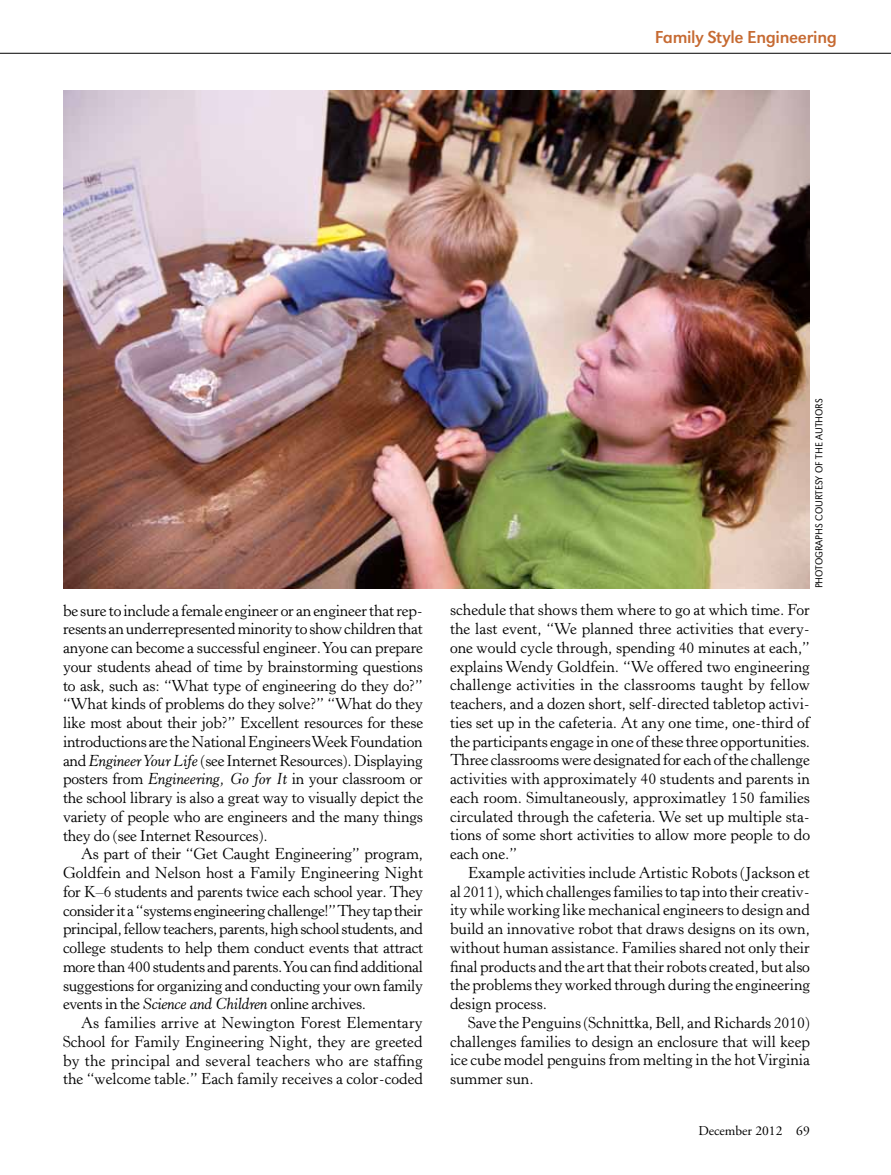
<style>
.page{position:relative;width:891px;height:1175px;background:#fff}
.page>*{position:absolute;margin:0;border:0;box-sizing:border-box;transform-origin:0 0}
.t1{font:18px "URW Grotesk TOT";letter-spacing:-.02em;color:#c66a32}
.t2{font:15.75px/18.8px "Horley Old Style MT Std";color:#000;text-align:justify}
.t3{font:13.5px "Adobe Garamond Pro";color:#000}
.t4{font:10.5px "URW Grotesk TOT Lig Nar";color:#000}
.s1{font-style:italic}
</style>
<div class="page">
<hr style="left:0;top:53px;width:891px;height:1px;background:#000">
<img style="left:63px;top:90px;width:747px;height:498px">
<p class="t1" style="left:655px;top:27px;width:184px">Family Style Engineering</p>
<p class="t2" style="left:63px;top:601px;width:362px">be sure to include a female engineer or an engineer that rep&shy;resents an underrepresented minority to show children that anyone can become a successful engineer. You can prepare your students ahead of time by brainstorming questions to ask, such as: “What type of engineering do they do?” “What kinds of problems do they solve?” “What do they like most about their job?” Excellent resources for these introductions are the National Engineers Week Foundation and <span class="s1">Engineer Your Life</span> (see Internet Resources). Displaying posters from <span class="s1">Engineering, Go for It</span> in your classroom or the school library is also a great way to visually depict the variety of people who are engineers and the many things they do (see Internet Resources).</p>
<p class="t2" style="left:63px;top:845px;width:362px;text-indent:18px">As part of their “Get Caught Engineering” program, Goldfein and Nelson host a Family Engineering Night for K–6 students and parents twice each school year. They consider it a “systems engineering challenge!” They tap their principal, fellow teachers, parents, high school students, and college students to help them conduct events that attract more than 400 students and parents. You can find additional suggestions for organizing and conducting your own family events in the <span class="s1">Science and Children</span> online archives.</p>
<p class="t2" style="left:63px;top:1013px;width:362px;text-indent:18px">As families arrive at Newington Forest Elementary School for Family Engineering Night, they are greeted by the principal and several teachers who are staffing the “welcome table.” Each family receives a color-coded</p>
<p class="t4" style="left:813px;top:588px;width:191px;rotate:-90deg">Ph otographs courtesy of the auth ors</p>
<p class="t2" style="left:450px;top:601px;width:362px">schedule that shows them where to go at which time. For the last event, “We planned three activities that every&shy;one would cycle through, spending 40 minutes at each,” explains Wendy Goldfein. “We offered two engineering challenge activities in the classrooms taught by fellow teachers, and a dozen short, self-directed tabletop activi&shy;ties set up in the cafeteria. At any one time, one-third of the participants engage in one of these three opportunities.<br>Three classrooms were designated for each of the challenge activities with approximately 40 students and parents in each room. Simultaneously, approximatley 150 families circulated through the cafeteria. We set up multiple sta&shy;tions of some short activities to allow more people to do each one.”</p>
<p class="t2" style="left:450px;top:863px;width:362px;text-indent:18px">Example activities include Artistic Robots (Jackson et al 2011), which challenges families to tap into their creativ&shy;ity while working like mechanical engineers to design and build an innovative robot that draws designs on its own, without human assistance. Families shared not only their final products and the art that their robots created, but also the problems they worked through during the engineering design process.</p>
<p class="t2" style="left:450px;top:1013px;width:362px;text-indent:18px">Save the Penguins (Schnittka, Bell, and Richards 2010) challenges families to design an enclosure that will keep ice cube model penguins from melting in the hot Virginia summer sun.</p>
<p class="t3" style="left:698px;top:1122px;width:113px">December 2012 69</p>
</div>
